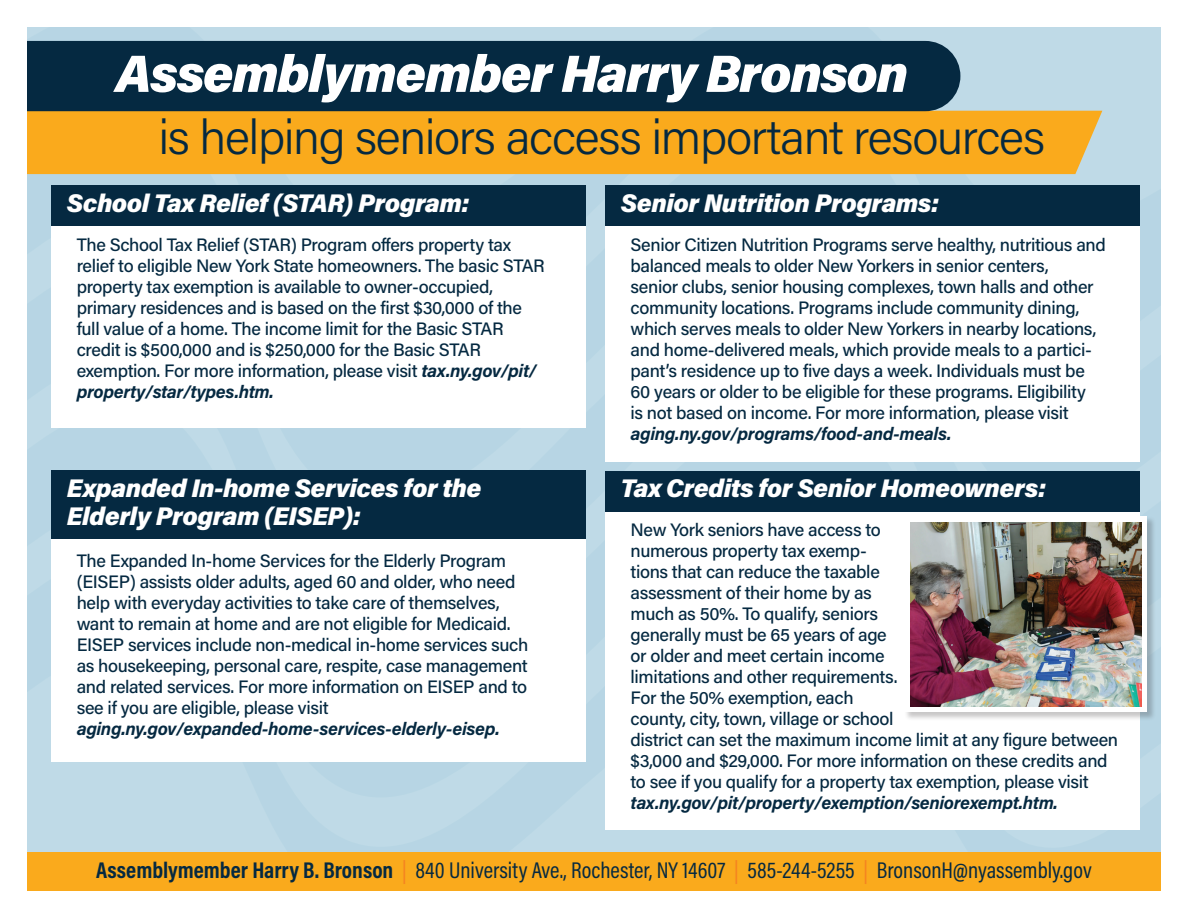
<style>
.page{position:relative;width:1188px;height:918px;background:#fff}
.page>*{position:absolute;margin:0;border:0;box-sizing:border-box;transform-origin:0 0}
.t1{font:italic 900 52.35px "Acumin Pro";letter-spacing:-.03em;color:#fff}
.t2{font:300 48.45px "Acumin Pro";letter-spacing:-.03em;color:#052941}
.t3{font:italic 900 25.5px "Acumin Pro";letter-spacing:-.02em;color:#fff}
.t4{font:22.95px "Acumin Pro Cond";color:#052941}
.t5{font:500 18px/21px "Acumin Pro";letter-spacing:-.02em;color:#052941}
.t6{font:italic 700 18px "Acumin Pro";letter-spacing:-.02em;color:#052941}
.s1{font-weight:700;font-style:italic}
.s2{font-weight:700}
.s3{color:#f58321}
</style>
<div class="page">
<div style="left:27px;top:828px;width:1134px;height:24px;background:#bfdae7"></div>
<div style="left:27px;top:682px;width:1134px;height:146px;background:#bfdae7"></div>
<div style="left:27px;top:390px;width:1134px;height:146px;background:#b7d5e4"></div>
<div style="left:27px;top:27px;width:1134px;height:363px;background:#bfdae7"></div>
<div style="left:27px;top:111px;width:1075px;height:63px;background:#faaa1c"></div>
<div style="left:27px;top:41px;width:933px;height:70px;background:#052941"></div>
<div style="left:51px;top:185px;width:534px;height:243px;background:#fff"></div>
<div style="left:605px;top:185px;width:534px;height:277px;background:#fff"></div>
<div style="left:605px;top:471px;width:534px;height:358px;background:#fff"></div>
<div style="left:51px;top:471px;width:534px;height:291px;background:#fff"></div>
<div style="left:27px;top:852px;width:1134px;height:39px;background:#faaa1c"></div>
<div style="left:51px;top:185px;width:534px;height:41px;background:#052941"></div>
<div style="left:605px;top:185px;width:534px;height:41px;background:#052941"></div>
<div style="left:605px;top:471px;width:534px;height:40px;background:#052941"></div>
<div style="left:51px;top:471px;width:534px;height:68px;background:#052941"></div>
<div style="left:904px;top:516px;width:252px;height:205px;background:#231f20;opacity:.25"></div>
<div style="left:905px;top:516px;width:242px;height:196px;background:#fff"></div>
<img style="left:910px;top:522px;width:231px;height:184px">
<h1 class="t1" style="left:116px;top:36px;width:794px">Assemblymember Harry Bronson</h1>
<h2 class="t2" style="left:159px;top:104px;width:888px">is helping seniors access important resources</h2>
<h3 class="t3" style="left:67px;top:184px;width:404px">School Tax Relief (STAR) Program:</h3>
<h3 class="t3" style="left:621px;top:184px;width:320px">Senior Nutrition Programs:</h3>
<p class="t5" style="left:77px;top:233px;width:470px">The School Tax Relief (STAR) Program offers property tax relief to eligible New York State homeowners. The basic STAR property tax exemption is available to owner-occupied, primary residences and is based on the first $30,000 of the full value of a home. The income limit for the Basic STAR credit is $500,000 and is $250,000 for the Basic STAR exemption. For more information, please visit <span class="s1">tax.ny.gov/pit/ property/star/types.htm.</span></p>
<p class="t5" style="left:631px;top:233px;width:477px">Senior Citizen Nutrition Programs serve healthy, nutritious and balanced meals to older New Yorkers in senior centers,<br>senior clubs, senior housing complexes, town halls and other community locations. Programs include community dining, which serves meals to older New Yorkers in nearby locations, and home-delivered meals, which provide meals to a partici&shy;pant’s residence up to five days a week. Individuals must be 60 years or older to be eligible for these programs. Eligibility<br>is not based on income. For more information, please visit</p>
<p class="t6" style="left:631px;top:421px;width:323px">aging.ny.gov/programs/food-and-meals.</p>
<h3 class="t3" style="left:67px;top:470px;width:416px">Expanded In-home Services for the</h3>
<h3 class="t3" style="left:621px;top:470px;width:427px">Tax Credits for Senior Homeowners:</h3>
<h3 class="t3" style="left:67px;top:498px;width:296px">Elderly Program (EISEP):</h3>
<p class="t5" style="left:631px;top:518px;width:489px">New York seniors have access to<br>numerous property tax exemp-<br>tions that can reduce the taxable<br>assessment of their home by as<br>much as 50%. To qualify, seniors<br>generally must be 65 years of age<br>or older and meet certain income<br>limitations and other requirements.<br>For the 50% exemption, each<br>county, city, town, village or school<br>district can set the maximum income limit at any figure between $3,000 and $29,000. For more information on these credits and to see if you qualify for a property tax exemption, please visit</p>
<p class="t6" style="left:631px;top:790px;width:429px">tax.ny.gov/pit/property/exemption/seniorexempt.htm.</p>
<p class="t5" style="left:77px;top:549px;width:453px">The Expanded In-home Services for the Elderly Program (EISEP) assists older adults, aged 60 and older, who need help with everyday activities to take care of themselves, want to remain at home and are not eligible for Medicaid.<br>EISEP services include non-medical in-home services such as housekeeping, personal care, respite, case management and related services. For more information on EISEP and to see if you are eligible, please visit</p>
<p class="t6" style="left:77px;top:716px;width:425px">aging.ny.gov/expanded-home-services-elderly-eisep.</p>
<p class="t4" style="left:96px;top:855px;width:997px"><span class="s2">Assemblymember Harry B. Bronson</span> <span class="s3">|</span> 840 University Ave., Rochester, NY 14607 <span class="s3">|</span> 585-244-5255 <span class="s3">|</span> BronsonH@nyassembly.gov</p>
</div>
